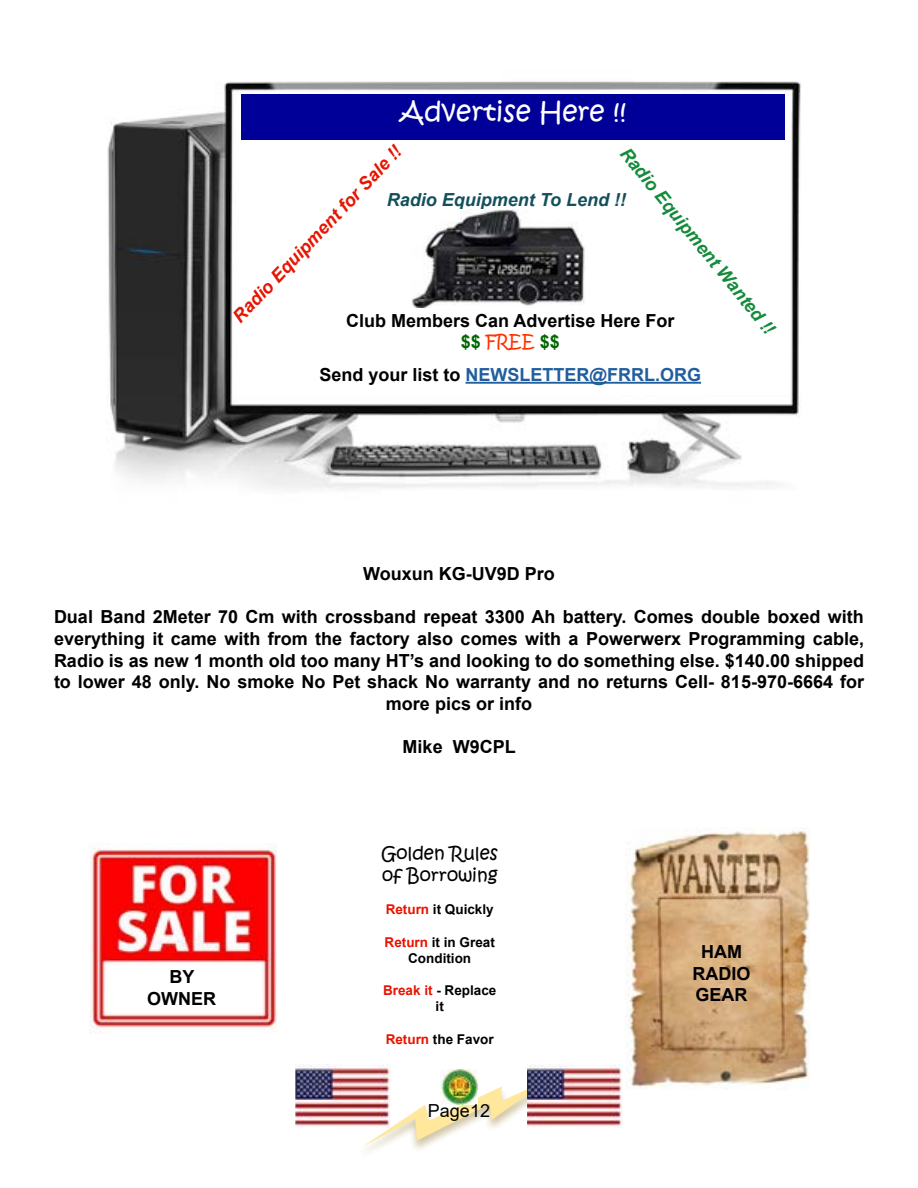
<style>
.page{position:relative;width:918px;height:1188px;background:#fff}
.page>*{position:absolute;margin:0;border:0;box-sizing:border-box;transform-origin:0 0}
.t1{font:27px "Kristen ITC";color:#fff}
.t2{font:700 18px/21.6px "Arial";color:#000;text-align:center}
.t3{font:700 18px "Arial";color:#215e9e}
.t4{font:italic 700 18px "Arial";color:#e71401}
.t5{font:italic 700 18px "Arial";color:#148b3b}
.t6{font:italic 700 18px "Arial";color:#14505b}
.t7{font:18px/21.6px "Kristen ITC";color:#000}
.t8{font:18px "Arial";color:#000}
.t9{font:700 13.5px/16.2px "Arial";color:#000;text-align:center}
.s1{color:#060}
.s2{font-family:"Kristen ITC";font-weight:400;color:#f30}
.s3{color:#000}
.s4{color:#e71401}
</style>
<div class="page">
<svg style="left:363px;top:1080px;width:164px;height:67px"></svg>
<img style="left:441px;top:1070px;width:36px;height:34px">
<img style="left:107px;top:81px;width:694px;height:409px">
<div style="left:241px;top:94px;width:544px;height:45px;background:#000098"></div>
<img style="left:411px;top:210px;width:175px;height:97px">
<hr style="left:466px;top:382px;width:235px;height:2px;background:#215e9e">
<img style="left:90px;top:843px;width:187px;height:190px">
<img style="left:626px;top:827px;width:184px;height:262px">
<img style="left:296px;top:1065px;width:95px;height:63px">
<img style="left:527px;top:1065px;width:95px;height:63px">
<h1 class="t1" style="left:400px;top:94px;width:227px">Advertise Here !!</h1>
<p class="t4" style="left:227px;top:310px;width:238px;rotate:-46deg">Radio Equipment for Sale !!</p>
<p class="t5" style="left:633px;top:142px;width:236px;rotate:51deg">Radio Equipment Wanted !!</p>
<p class="t6" style="left:387px;top:188px;width:241px">Radio Equipment To Lend !!</p>
<p class="t2" style="left:346px;top:310px;width:330px">Club Members Can Advertise Here For <span class="s1">$$</span> <span class="s2">FREE</span> <span class="s1">$$</span></p>
<p class="t3" style="left:320px;top:362px;width:383px"><span class="s3">Send your list to</span> NEWSLETTER@FRRL.ORG</p>
<p class="t2" style="left:363px;top:563px;width:193px">Wouxun KG-UV9D Pro</p>
<p class="t2" style="left:54px;top:606px;width:812px">Dual Band 2Meter 70 Cm with crossband repeat 3300 Ah battery. Comes double boxed with everything it came with from the factory also comes with a Powerwerx Programming cable, Radio is as new 1 month old too many HT’s and looking to do something else. $140.00 shipped to lower 48 only. No smoke No Pet shack No warranty and no returns Cell- 815-970-6664 for more pics or info</p>
<p class="t2" style="left:403px;top:736px;width:115px">Mike W9CPL</p>
<p class="t2" style="left:147px;top:966px;width:70px">BY<br>OWNER</p>
<p class="t7" style="left:381px;top:843px;width:118px">Golden Rules of Borrowing</p>
<p class="t9" style="left:386px;top:902px;width:110px"><span class="s4">Return</span> it Quickly</p>
<p class="t9" style="left:385px;top:934px;width:112px"><span class="s4">Return</span> it in Great<br>Condition</p>
<p class="t9" style="left:383px;top:983px;width:115px"><span class="s4">Break it</span> - Replace it</p>
<p class="t9" style="left:386px;top:1031px;width:110px"><span class="s4">Return</span> the Favor</p>
<p class="t8" style="left:428px;top:1098px;width:64px">Page12</p>
<p class="t2" style="left:693px;top:941px;width:59px">HAM<br>RADIO<br>GEAR</p>
</div>
